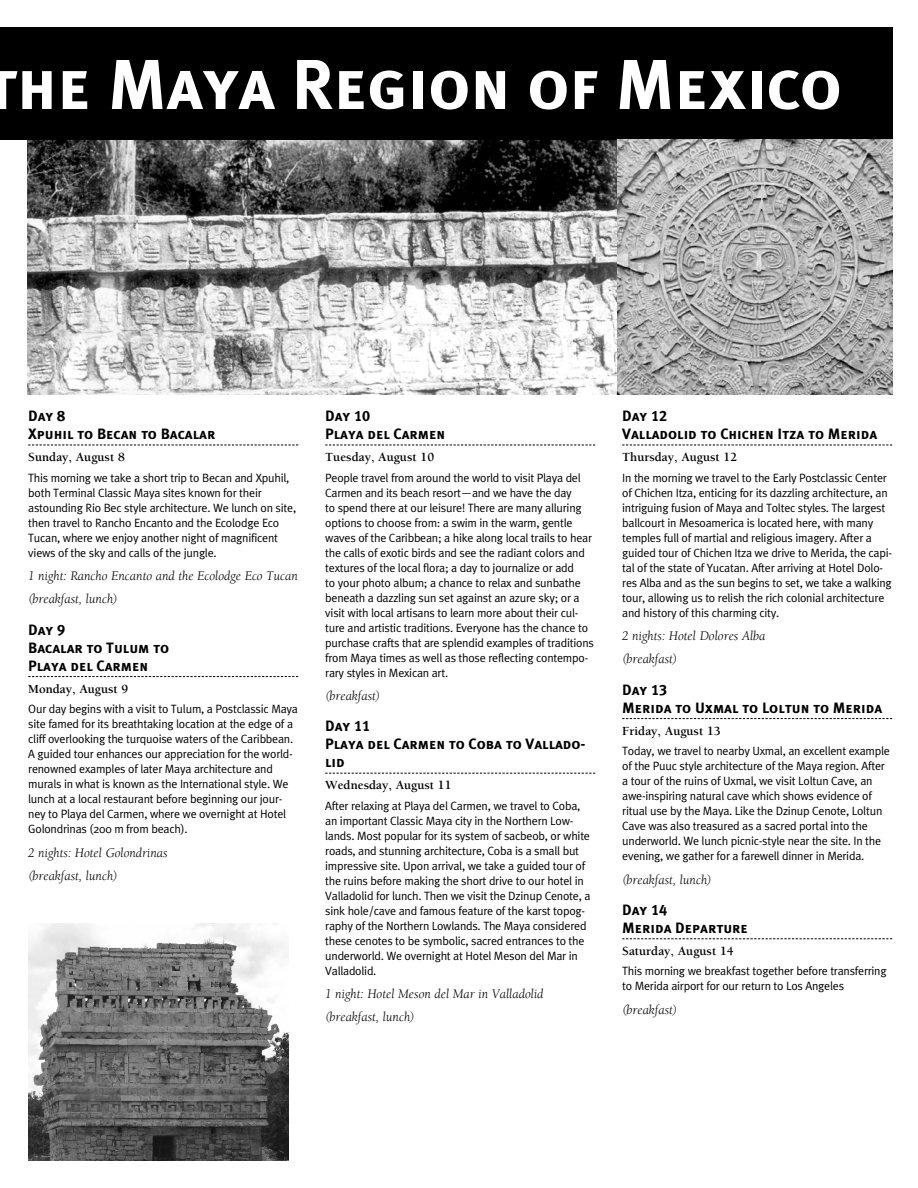
<style>
.page{position:relative;width:918px;height:1188px;background:#fff}
.page>*{position:absolute;margin:0;border:0;box-sizing:border-box;transform-origin:0 0}
.t1{font:70.5px "Meta Plus Bold Caps";letter-spacing:-.01em;color:#fff}
.t2{font:15px/18px "Meta Plus Bold Caps";color:#000}
.t3{font:italic 13.5px/23.4px "Berkeley";color:#000}
.t4{font:700 12.75px "Berkeley";color:#000}
.t5{font:12px/15px "Meta Plus Normal";letter-spacing:-.02em;color:#000}
</style>
<div class="page">
<img style="left:27px;top:139px;width:591px;height:255px">
<div style="left:0;top:27px;width:892px;height:112px;background:#000"></div>
<svg style="left:28px;top:445px;width:270px;height:1px"></svg>
<svg style="left:28px;top:676px;width:270px;height:1px"></svg>
<svg style="left:325px;top:445px;width:270px;height:1px"></svg>
<svg style="left:325px;top:773px;width:270px;height:1px"></svg>
<svg style="left:622px;top:445px;width:270px;height:1px"></svg>
<svg style="left:622px;top:718px;width:270px;height:1px"></svg>
<svg style="left:622px;top:938px;width:270px;height:1px"></svg>
<img style="left:28px;top:924px;width:260px;height:237px">
<img style="left:618px;top:139px;width:274px;height:255px">
<h1 class="t1" style="left:-16px;top:44px;width:859px">the Maya Region of Mexico</h1>
<p class="t2" style="left:28px;top:407px;width:189px">Day 8<br>Xpuhil to Becan to Bacalar</p>
<p class="t4" style="left:28px;top:450px;width:98px">Sunday, August 8</p>
<p class="t5" style="left:28px;top:470px;width:269px">This morning we take a short trip to Becan and Xpuhil, both Terminal Classic Maya sites known for their astounding Rio Bec style architecture. We lunch on site, then travel to Rancho Encanto and the Ecolodge Eco Tucan, where we enjoy another night of magnificent views of the sky and calls of the jungle.</p>
<p class="t3" style="left:28px;top:564px;width:271px">1 night: Rancho Encanto and the Ecolodge Eco Tucan (breakfast, lunch)</p>
<p class="t2" style="left:28px;top:621px;width:143px">Day 9<br>Bacalar to Tulum to<br>Playa del Carmen</p>
<p class="t4" style="left:28px;top:682px;width:102px">Monday, August 9</p>
<p class="t5" style="left:28px;top:701px;width:271px">Our day begins with a visit to Tulum, a Postclassic Maya site famed for its breathtaking location at the edge of a cliff overlooking the turquoise waters of the Caribbean.<br>A guided tour enhances our appreciation for the world&shy;renowned examples of later Maya architecture and murals in what is known as the International style. We lunch at a local restaurant before beginning our jour&shy;ney to Playa del Carmen, where we overnight at Hotel Golondrinas (200 m from beach).</p>
<p class="t3" style="left:28px;top:841px;width:141px">2 nights: Hotel Golondrinas (breakfast, lunch)</p>
<p class="t2" style="left:325px;top:407px;width:121px">Day 10<br>Playa del Carmen</p>
<p class="t4" style="left:325px;top:450px;width:110px">Tuesday, August 10</p>
<p class="t5" style="left:325px;top:470px;width:270px">People travel from around the world to visit Playa del Carmen and its beach resort—and we have the day<br>to spend there at our leisure! There are many alluring options to choose from: a swim in the warm, gentle waves of the Caribbean; a hike along local trails to hear the calls of exotic birds and see the radiant colors and textures of the local flora; a day to journalize or add<br>to your photo album; a chance to relax and sunbathe beneath a dazzling sun set against an azure sky; or a visit with local artisans to learn more about their cul&shy;ture and artistic traditions. Everyone has the chance to purchase crafts that are splendid examples of traditions from Maya times as well as those reflecting contempo&shy;rary styles in Mexican art.</p>
<p class="t3" style="left:325px;top:684px;width:56px">(breakfast)</p>
<p class="t2" style="left:325px;top:717px;width:262px">Day 11<br>Playa del Carmen to Coba to Vallado&shy;lid</p>
<p class="t4" style="left:325px;top:779px;width:128px">Wednesday, August 11</p>
<p class="t5" style="left:325px;top:798px;width:267px">After relaxing at Playa del Carmen, we travel to Coba, an important Classic Maya city in the Northern Low&shy;lands. Most popular for its system of sacbeob, or white roads, and stunning architecture, Coba is a small but impressive site. Upon arrival, we take a guided tour of the ruins before making the short drive to our hotel in Valladolid for lunch. Then we visit the Dzinup Cenote, a sink hole/cave and famous feature of the karst topog&shy;raphy of the Northern Lowlands. The Maya considered these cenotes to be symbolic, sacred entrances to the underworld. We overnight at Hotel Meson del Mar in Valladolid.</p>
<p class="t3" style="left:325px;top:983px;width:220px">1 night: Hotel Meson del Mar in Valladolid (breakfast, lunch)</p>
<p class="t2" style="left:622px;top:407px;width:257px">Day 12<br>Valladolid to Chichen Itza to Merida</p>
<p class="t4" style="left:622px;top:450px;width:117px">Thursday, August 12</p>
<p class="t5" style="left:622px;top:470px;width:271px">In the morning we travel to the Early Postclassic Center of Chichen Itza, enticing for its dazzling architecture, an intriguing fusion of Maya and Toltec styles. The largest ballcourt in Mesoamerica is located here, with many temples full of martial and religious imagery. After a guided tour of Chichen Itza we drive to Merida, the capi&shy;tal of the state of Yucatan. After arriving at Hotel Dolo&shy;res Alba and as the sun begins to set, we take a walking tour, allowing us to relish the rich colonial architecture and history of this charming city.</p>
<p class="t3" style="left:622px;top:624px;width:145px">2 nights: Hotel Dolores Alba (breakfast)</p>
<p class="t2" style="left:622px;top:681px;width:262px">Day 13<br>Merida to Uxmal to Loltun to Merida</p>
<p class="t4" style="left:622px;top:724px;width:100px">Friday, August 13</p>
<p class="t5" style="left:622px;top:743px;width:269px">Today, we travel to nearby Uxmal, an excellent example of the Puuc style architecture of the Maya region. After a tour of the ruins of Uxmal, we visit Loltun Cave, an awe-inspiring natural cave which shows evidence of ritual use by the Maya. Like the Dzinup Cenote, Loltun Cave was also treasured as a sacred portal into the underworld. We lunch picnic-style near the site. In the evening, we gather for a farewell dinner in Merida.</p>
<p class="t3" style="left:622px;top:868px;width:91px">(breakfast, lunch)</p>
<p class="t2" style="left:622px;top:901px;width:127px">Day 14<br>Merida Departure</p>
<p class="t4" style="left:622px;top:944px;width:113px">Saturday, August 14</p>
<p class="t5" style="left:622px;top:963px;width:266px">This morning we breakfast together before transferring to Merida airport for our return to Los Angeles</p>
<p class="t3" style="left:622px;top:998px;width:56px">(breakfast)</p>
</div>
